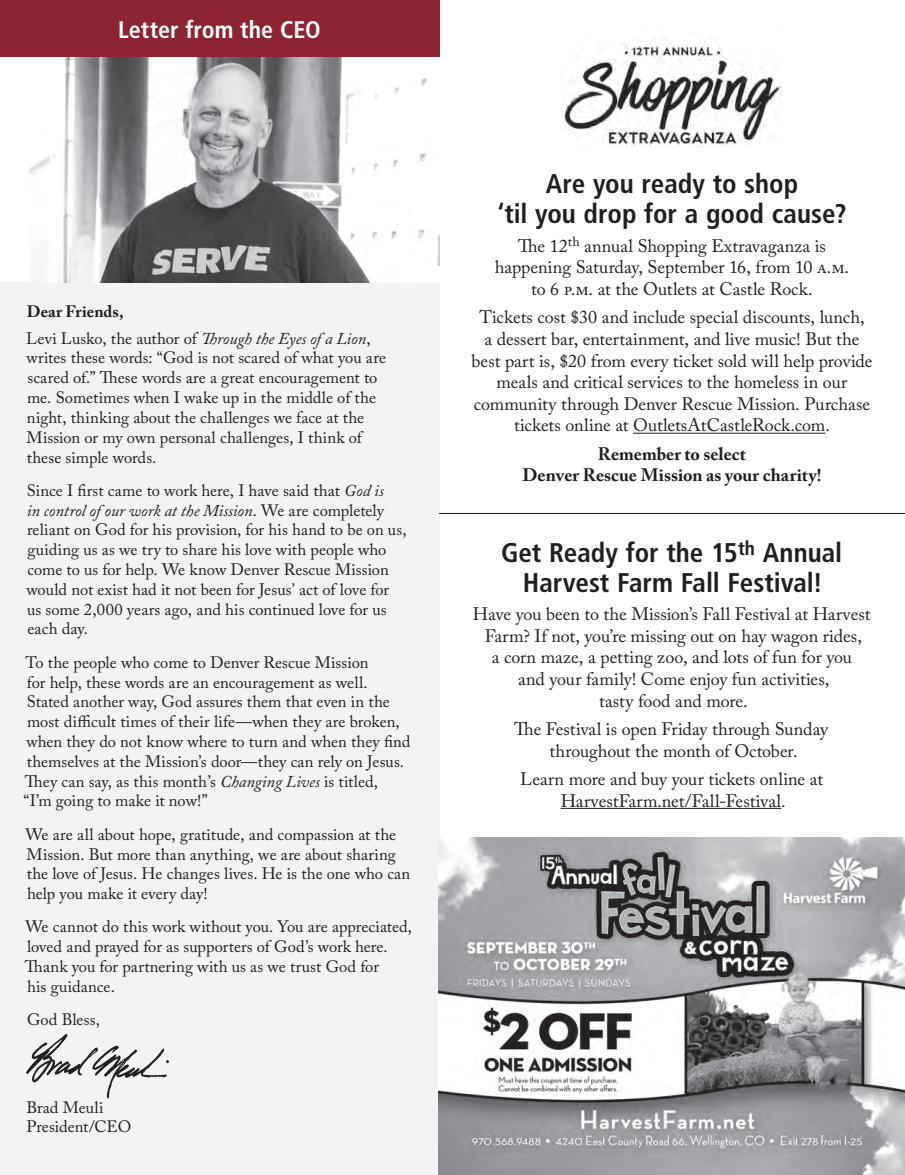
<style>
.page{position:relative;width:905px;height:1175px;background:#fff}
.page>*{position:absolute;margin:0;border:0;box-sizing:border-box;transform-origin:0 0}
.CLN_Header_2{font:700 condensed 27px/30px "Frutiger LT Std";color:#231f20;text-align:center}
.CLN_Header_1{font:700 condensed 24px "Frutiger LT Std";color:#fff}
.t1{font:18px/21.6px "Adobe Caslon Pro";color:#231f20;text-align:center}
.t2{font:700 18px/21.6px "Adobe Caslon Pro";color:#231f20;text-align:center}
.CLN_CEO_Letter{font:16.5px/19.8px "Adobe Caslon Pro";color:#231f20}
.CLN_CEO_Letter-2{font:700 16.5px "Adobe Caslon Pro";letter-spacing:.005em;color:#231f20}
.s1{font-style:italic}
</style>
<div class="page">
<div style="left:0;top:0;width:439px;height:1174px;background:#f2f3f4"></div>
<div style="left:0;top:0;width:439px;height:58px;background:#8d2431"></div>
<div style="left:0;top:58px;width:439px;height:224px;background:#fff"></div>
<img style="left:29px;top:58px;width:410px;height:224px">
<svg style="left:26px;top:1034px;width:143px;height:64px"></svg>
<hr style="left:439px;top:513px;width:465px;height:1px;background:#231f20">
<img style="left:439px;top:837px;width:465px;height:337px">
<hr style="left:633px;top:433px;width:192px;height:1px;background:#231f20">
<hr style="left:560px;top:808px;width:221px;height:1px;background:#231f20">
<img style="left:561px;top:38px;width:221px;height:110px">
<p class="CLN_Header_1" style="left:118px;top:15px;width:204px">Letter from the CEO</p>
<p class="CLN_CEO_Letter-2" style="left:27px;top:302px;width:99px">Dear Friends,</p>
<p class="CLN_CEO_Letter" style="left:26px;top:328px;width:361px">Levi Lusko, the author of <span class="s1">Through the Eyes of a Lion</span>, writes these words: “God is not scared of what you are scared of.” These words are a great encouragement to me. Sometimes when I wake up in the middle of the night, thinking about the challenges we face at the Mission or my own personal challenges, I think of these simple words.</p>
<p class="CLN_CEO_Letter" style="left:26px;top:480px;width:382px">Since I first came to work here, I have said that <span class="s1">God is<br>in control of our work at the Mission</span>. We are completely reliant on God for his provision, for his hand to be on us, guiding us as we try to share his love with people who come to us for help. We know Denver Rescue Mission would not exist had it not been for Jesus’ act of love for us some 2,000 years ago, and his continued love for us each day.</p>
<p class="CLN_CEO_Letter" style="left:24px;top:652px;width:388px">To the people who come to Denver Rescue Mission<br>for help, these words are an encouragement as well.<br>Stated another way, God assures them that even in the most difficult times of their life—when they are broken, when they do not know where to turn and when they find themselves at the Mission’s door—they can rely on Jesus.<br>They can say, as this month’s <span class="s1">Changing Lives</span> is titled,<br>“I’m going to make it now!”</p>
<p class="CLN_CEO_Letter" style="left:25px;top:824px;width:386px">We are all about hope, gratitude, and compassion at the Mission. But more than anything, we are about sharing the love of Jesus. He changes lives. He is the one who can help you make it every day!</p>
<p class="CLN_CEO_Letter" style="left:25px;top:917px;width:388px">We cannot do this work without you. You are appreciated, loved and prayed for as supporters of God’s work here.<br>Thank you for partnering with us as we trust God for<br>his guidance.</p>
<p class="CLN_CEO_Letter" style="left:27px;top:1009px;width:74px">God Bless,</p>
<p class="CLN_CEO_Letter" style="left:26px;top:1096px;width:106px">Brad Meuli<br>President/CEO</p>
<p class="CLN_Header_2" style="left:497px;top:169px;width:351px">Are you ready to shop<br>‘til you drop for a good cause?</p>
<p class="t1" style="left:495px;top:235px;width:355px">The 12<sup>th</sup> annual Shopping Extravaganza is happening Saturday, September 16, from 10 a.m. to 6 p.m. at the Outlets at Castle Rock.</p>
<p class="t1" style="left:471px;top:306px;width:402px">Tickets cost $30 and include special discounts, lunch,<br>a dessert bar, entertainment, and live music! But the best part is, $20 from every ticket sold will help provide meals and critical services to the homeless in our community through Denver Rescue Mission. Purchase tickets online at OutletsAtCastleRock.com.</p>
<p class="t2" style="left:522px;top:443px;width:300px">Remember to select<br>Denver Rescue Mission as your charity!</p>
<p class="CLN_Header_2" style="left:501px;top:537px;width:342px">Get Ready for the 15<sup>th</sup> Annual<br>Harvest Farm Fall Festival!</p>
<p class="t1" style="left:473px;top:603px;width:399px">Have you been to the Mission’s Fall Festival at Harvest Farm? If not, you’re missing out on hay wagon rides,<br>a corn maze, a petting zoo, and lots of fun for you<br>and your family! Come enjoy fun activities,<br>tasty food and more.</p>
<p class="t1" style="left:514px;top:718px;width:315px">The Festival is open Friday through Sunday throughout the month of October.</p>
<p class="t1" style="left:520px;top:768px;width:304px">Learn more and buy your tickets online at<br>HarvestFarm.net/Fall-Festival.</p>
</div>
